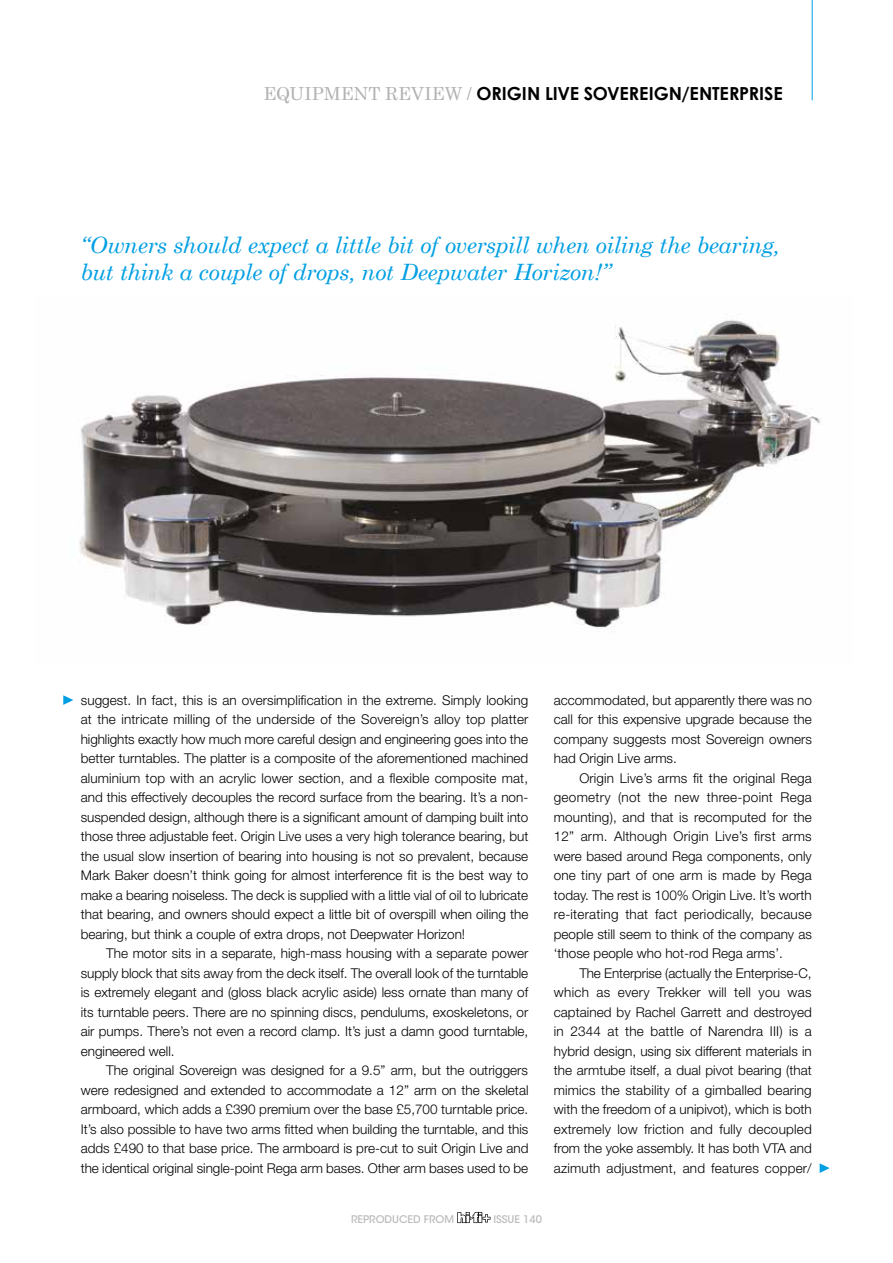
<style>
.page{position:relative;width:893px;height:1263px;background:#fff}
.page>*{position:absolute;margin:0;border:0;box-sizing:border-box;transform-origin:0 0}
.t1{font:italic 22.5px/27px "Century Schoolbook";letter-spacing:-.02em;color:#009fe3}
.t2{font:700 18px "Century Gothic";letter-spacing:-.01em;color:#000}
.t3{font:300 13.5px/19.5px "Helvetica Neue LT Std";color:#000;text-align:justify}
.t4{font:500 10.5px "ITC Avant Garde Std";color:#bcbcbc}
.s1{font-family:"Century Schoolbook";font-weight:400;color:#b3b2b2}
</style>
<div class="page">
<img style="left:79px;top:320px;width:742px;height:312px">
<svg style="left:63px;top:695px;width:10px;height:10px"></svg>
<svg style="left:820px;top:1163px;width:10px;height:10px"></svg>
<svg style="left:457px;top:1212px;width:33px;height:11px"></svg>
<hr style="left:812px;top:0;width:1px;height:100px;background:#009fe3">
<h2 class="t2" style="left:263px;top:82px;width:521px"><span class="s1">EQUIPMENT REVIEW /</span> ORIGIN LIVE SOVEREIGN/ENTERPRISE</h2>
<h1 class="t1" style="left:81px;top:231px;width:700px">“Owners should expect a little bit of overspill when oiling the bearing, but think a couple of drops, not Deepwater Horizon!”</h1>
<p class="t3" style="left:81px;top:690px;width:449px">suggest. In fact, this is an oversimplification in the extreme. Simply looking at the intricate milling of the underside of the Sovereign’s alloy top platter highlights exactly how much more careful design and engineering goes into the better turntables. The platter is a composite of the aforementioned machined aluminium top with an acrylic lower section, and a flexible composite mat, and this effectively decouples the record surface from the bearing. It’s a non&shy;suspended design, although there is a significant amount of damping built into those three adjustable feet. Origin Live uses a very high tolerance bearing, but the usual slow insertion of bearing into housing is not so prevalent, because Mark Baker doesn’t think going for almost interference fit is the best way to make a bearing noiseless. The deck is supplied with a little vial of oil to lubricate that bearing, and owners should expect a little bit of overspill when oiling the bearing, but think a couple of extra drops, not Deepwater Horizon!</p>
<p class="t3" style="left:81px;top:943px;width:449px;text-indent:26px">The motor sits in a separate, high-mass housing with a separate power supply block that sits away from the deck itself. The overall look of the turntable is extremely elegant and (gloss black acrylic aside) less ornate than many of its turntable peers. There are no spinning discs, pendulums, exoskeletons, or air pumps. There’s not even a record clamp. It’s just a damn good turntable, engineered well.</p>
<p class="t3" style="left:81px;top:1060px;width:449px;text-indent:26px">The original Sovereign was designed for a 9.5” arm, but the outriggers were redesigned and extended to accommodate a 12” arm on the skeletal armboard, which adds a £390 premium over the base £5,700 turntable price.<br>It’s also possible to have two arms fitted when building the turntable, and this adds £490 to that base price. The armboard is pre-cut to suit Origin Live and the identical original single-point Rega arm bases. Other arm bases used to be</p>
<p class="t3" style="left:554px;top:690px;width:260px">accommodated, but apparently there was no call for this expensive upgrade because the company suggests most Sovereign owners had Origin Live arms.</p>
<p class="t3" style="left:554px;top:768px;width:260px;text-indent:26px">Origin Live’s arms fit the original Rega geometry (not the new three-point Rega mounting), and that is recomputed for the 12” arm. Although Origin Live’s first arms were based around Rega components, only one tiny part of one arm is made by Rega today. The rest is 100% Origin Live. It’s worth re-iterating that fact periodically, because people still seem to think of the company as ‘those people who hot-rod Rega arms’.</p>
<p class="t3" style="left:554px;top:963px;width:260px;text-indent:26px">The Enterprise (actually the Enterprise-C, which as every Trekker will tell you was captained by Rachel Garrett and destroyed in 2344 at the battle of Narendra III) is a hybrid design, using six different materials in the armtube itself, a dual pivot bearing (that mimics the stability of a gimballed bearing with the freedom of a unipivot), which is both extremely low friction and fully decoupled from the yoke assembly. It has both VTA and azimuth adjustment, and features copper/</p>
<p class="t4" style="left:351px;top:1213px;width:104px">REPRODUCED FROM</p>
<p class="t4" style="left:493px;top:1213px;width:50px">ISSUE 140</p>
</div>
